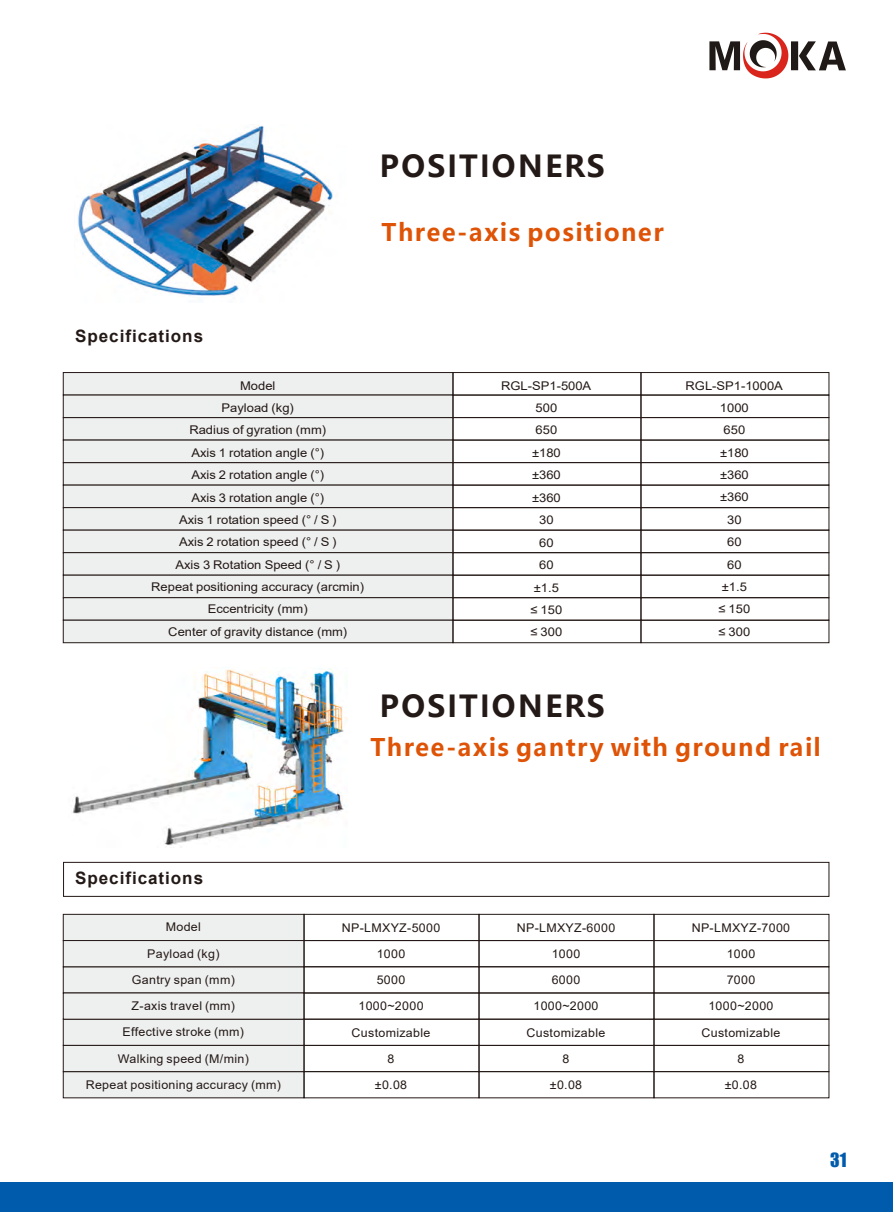
<style>
.page{position:relative;width:893px;height:1212px;background:#fff}
.page>*{position:absolute;margin:0;border:0;box-sizing:border-box;transform-origin:0 0}
.t1{font:700 30px "Microsoft Ya Hei";letter-spacing:.06em;color:#231916}
.t2{font:700 24px "Microsoft Ya Hei";letter-spacing:.06em;color:#de5306}
.t3{font:18px "Impact";color:#005bac}
.t4{font:700 17.1px "Arial";letter-spacing:.055em;color:#231916}
.t5{font:12px/22.4px "Arial";color:#231916;text-align:center;scale:1.08 1}
.t6{font:12px/26.2px "Arial";letter-spacing:.025em;color:#231916;text-align:center}
.t7{font:12px/26.2px "Arial";letter-spacing:.025em;color:#231916;text-align:center;scale:1.04 1}
.s1{font-style:inherit}
</style>
<div class="page">
<img style="left:72px;top:668px;width:275px;height:177px">
<div style="left:63px;top:372px;width:390px;height:23px;background:#eeefef;border:1px solid #231916"></div>
<div style="left:63px;top:417px;width:390px;height:23px;background:#eeefef"></div>
<div style="left:63px;top:462px;width:390px;height:23px;background:#eeefef"></div>
<div style="left:63px;top:395px;width:390px;height:23px;background:#eeefef;border:1px solid #231916"></div>
<div style="left:63px;top:440px;width:390px;height:23px;background:#eeefef;border:1px solid #231916"></div>
<div style="left:63px;top:485px;width:390px;height:23px;background:#eeefef"></div>
<div style="left:63px;top:507px;width:390px;height:23px;background:#eeefef;border:1px solid #231916"></div>
<div style="left:63px;top:530px;width:390px;height:23px;background:#eeefef"></div>
<div style="left:63px;top:552px;width:390px;height:24px;background:#eeefef;border:1px solid #231916"></div>
<div style="left:63px;top:575px;width:390px;height:23px;background:#eeefef"></div>
<div style="left:63px;top:597px;width:390px;height:24px;background:#eeefef;border:1px solid #231916"></div>
<div style="left:63px;top:620px;width:390px;height:23px;background:#eeefef;border:1px solid #231916"></div>
<div style="left:453px;top:372px;width:188px;height:23px;border:1px solid #231916"></div>
<div style="left:640px;top:372px;width:189px;height:23px;border:1px solid #231916"></div>
<div style="left:453px;top:395px;width:188px;height:23px;border:1px solid #231916"></div>
<div style="left:640px;top:395px;width:189px;height:23px;border:1px solid #231916"></div>
<div style="left:453px;top:440px;width:188px;height:23px;border:1px solid #231916"></div>
<div style="left:640px;top:440px;width:189px;height:23px;border:1px solid #231916"></div>
<div style="left:453px;top:485px;width:188px;height:23px;border:1px solid #231916"></div>
<div style="left:453px;top:507px;width:188px;height:23px;border:1px solid #231916"></div>
<div style="left:453px;top:530px;width:188px;height:23px;border:1px solid #231916"></div>
<div style="left:453px;top:552px;width:188px;height:24px;border:1px solid #231916"></div>
<div style="left:453px;top:575px;width:188px;height:23px;border:1px solid #231916"></div>
<div style="left:453px;top:597px;width:188px;height:24px;border:1px solid #231916"></div>
<div style="left:453px;top:620px;width:188px;height:23px;border:1px solid #231916"></div>
<div style="left:640px;top:485px;width:189px;height:23px;border:1px solid #231916"></div>
<div style="left:640px;top:507px;width:189px;height:23px;border:1px solid #231916"></div>
<div style="left:640px;top:530px;width:189px;height:23px;border:1px solid #231916"></div>
<div style="left:640px;top:552px;width:189px;height:24px;border:1px solid #231916"></div>
<div style="left:640px;top:575px;width:189px;height:23px;border:1px solid #231916"></div>
<div style="left:640px;top:597px;width:189px;height:24px;border:1px solid #231916"></div>
<div style="left:640px;top:620px;width:189px;height:23px;border:1px solid #231916"></div>
<img style="left:78px;top:125px;width:259px;height:172px">
<div style="left:63px;top:862px;width:766px;height:34px;background:#fff;border:1px solid #231916"></div>
<div style="left:63px;top:914px;width:241px;height:27px;background:#eeefef;border:1px solid #231916"></div>
<div style="left:63px;top:966px;width:241px;height:27px;background:#eeefef"></div>
<div style="left:63px;top:1019px;width:241px;height:27px;background:#eeefef;border:1px solid #231916"></div>
<div style="left:63px;top:1071px;width:241px;height:27px;background:#eeefef"></div>
<div style="left:63px;top:940px;width:241px;height:27px;background:#eeefef;border:1px solid #231916"></div>
<div style="left:63px;top:992px;width:241px;height:27px;background:#eeefef;border:1px solid #231916"></div>
<div style="left:63px;top:1045px;width:241px;height:27px;background:#eeefef;border:1px solid #231916"></div>
<div style="left:304px;top:914px;width:175px;height:27px;border:1px solid #231916"></div>
<div style="left:479px;top:914px;width:175px;height:27px;border:1px solid #231916"></div>
<div style="left:654px;top:914px;width:175px;height:27px;border:1px solid #231916"></div>
<div style="left:304px;top:1019px;width:175px;height:27px;border:1px solid #231916"></div>
<div style="left:479px;top:1019px;width:175px;height:27px;border:1px solid #231916"></div>
<div style="left:654px;top:1019px;width:175px;height:27px;border:1px solid #231916"></div>
<div style="left:304px;top:940px;width:175px;height:27px;border:1px solid #231916"></div>
<div style="left:479px;top:940px;width:175px;height:27px;border:1px solid #231916"></div>
<div style="left:654px;top:940px;width:175px;height:27px;border:1px solid #231916"></div>
<div style="left:304px;top:992px;width:175px;height:27px;border:1px solid #231916"></div>
<div style="left:479px;top:992px;width:175px;height:27px;border:1px solid #231916"></div>
<div style="left:654px;top:992px;width:175px;height:27px;border:1px solid #231916"></div>
<div style="left:304px;top:1045px;width:175px;height:27px;border:1px solid #231916"></div>
<div style="left:479px;top:1045px;width:175px;height:27px;border:1px solid #231916"></div>
<div style="left:654px;top:1045px;width:175px;height:27px;border:1px solid #231916"></div>
<img style="left:709px;top:32px;width:137px;height:47px">
<div style="left:0;top:1182px;width:893px;height:30px;background:#005bac"></div>
<h1 class="t1" style="left:380px;top:146px;width:227px">POSITIONERS</h1>
<h2 class="t2" style="left:382px;top:216px;width:283px">Three-axi<span class="s1">s p</span>ositioner</h2>
<h3 class="t4" style="left:75px;top:324px;width:130px">Specifications</h3>
<p class="t5" style="left:151px;top:374px;width:199px">Model<br>Payload (kg)<br>Radius of gyration (mm)<br>Axis 1 rotation angle (°)<br>Axis 2 rotation angle (°)<br>Axis 3 rotation angle (°)<br>Axis 1 rotation speed (° / S )<br>Axis 2 rotation speed (° / S )<br>Axis 3 Rotation Speed (° / S )<br>Repeat positioning accuracy (arcmin)<br>Eccentricity (mm)<br>Center of gravity distance (mm)</p>
<p class="t5" style="left:501px;top:374px;width:85px">RGL-SP1-500A<br>500<br>650<br>±180<br>±360<br>±360<br>30<br>60<br>60<br>±1.5<br>≤ 150<br>≤ 300</p>
<p class="t5" style="left:685px;top:374px;width:92px">RGL-SP1-1000A<br>1000<br>650<br>±180<br>±360<br>±360<br>30<br>60<br>60<br>±1.5<br>≤ 150<br>≤ 300</p>
<h1 class="t1" style="left:380px;top:685px;width:227px">POSITIONERS</h1>
<h2 class="t2" style="left:370px;top:730px;width:452px">Three-axi<span class="s1">s g</span>antr<span class="s1">y w</span>it<span class="s1">h g</span>roun<span class="s1">d r</span>ail</h2>
<h3 class="t4" style="left:75px;top:866px;width:130px">Specifications</h3>
<p class="t7" style="left:86px;top:914px;width:189px">Model<br>Payload (kg)<br>Gantry span (mm)<br>Z-axis travel (mm)<br>Effective stroke (mm)<br>Walking speed (M/min)<br>Repeat positioning accuracy (mm)</p>
<p class="t6" style="left:342px;top:914px;width:100px">NP-LMXYZ-5000<br>1000<br>5000<br>1000~2000<br>Customizable<br>8<br>±0.08</p>
<p class="t6" style="left:517px;top:914px;width:100px">NP-LMXYZ-6000<br>1000<br>6000<br>1000~2000<br>Customizable<br>8<br>±0.08</p>
<p class="t6" style="left:692px;top:914px;width:100px">NP-LMXYZ-7000<br>1000<br>7000<br>1000~2000<br>Customizable<br>8<br>±0.08</p>
<h3 class="t3" style="left:830px;top:1145px;width:18px">31</h3>
</div>
